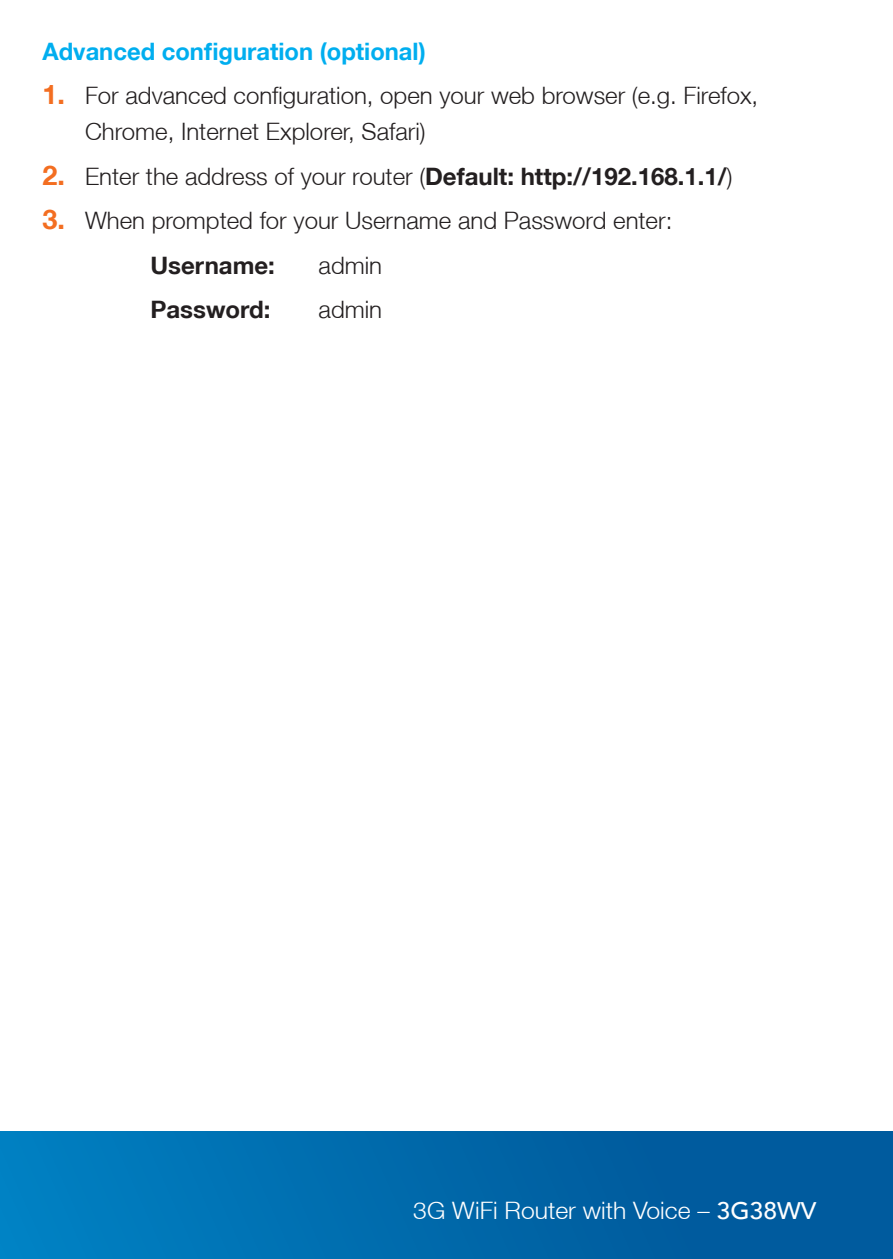
<style>
.page{position:relative;width:893px;height:1259px;background:#fff}
.page>*{position:absolute;margin:0;border:0;box-sizing:border-box;transform-origin:0 0}
.Numbered_Points{font:300 24px/36px "Helvetica Neue LT";color:#231f20}
.t1{font:700 24px "Helvetica Neue LT";color:#00aeef}
.t2{font:300 24px "Helvetica Neue LT";color:#fff}
.Numbered_Points-2{font:700 24px "Helvetica Neue LT";color:#231f20}
.s1{font-weight:700;font-size:27px;color:#f36e21}
.s2{font-weight:700}
.s3{font-family:"Avenir LT";font-weight:500}
</style>
<div class="page">
<div style="left:0;top:1131px;width:893px;height:128px;background:linear-gradient(to right,#007fc0,#005496)"></div>
<p class="t1" style="left:43px;top:36px;width:385px">Advanced configuration (optional)</p>
<p class="Numbered_Points" style="left:85px;top:77px;width:675px;text-indent:-43px"><span class="s1">1.</span> For advanced configuration, open your web browser (e.g. Firefox,<br>Chrome, Internet Explorer, Safari)</p>
<p class="Numbered_Points" style="left:43px;top:158px;width:691px"><span class="s1">2.</span> Enter the address of your router (<span class="s2">Default: http://192.168.1.1/</span>)</p>
<p class="Numbered_Points" style="left:43px;top:202px;width:631px"><span class="s1">3.</span> When prompted for your Username and Password enter:</p>
<p class="Numbered_Points-2" style="left:151px;top:250px;width:126px">Username:</p>
<p class="Numbered_Points" style="left:319px;top:247px;width:65px">admin</p>
<p class="Numbered_Points-2" style="left:151px;top:295px;width:121px">Password:</p>
<p class="Numbered_Points" style="left:319px;top:291px;width:65px">admin</p>
<p class="t2" style="left:413px;top:1195px;width:405px">3G WiFi Router with Voice – <span class="s3">3G38WV</span></p>
</div>
